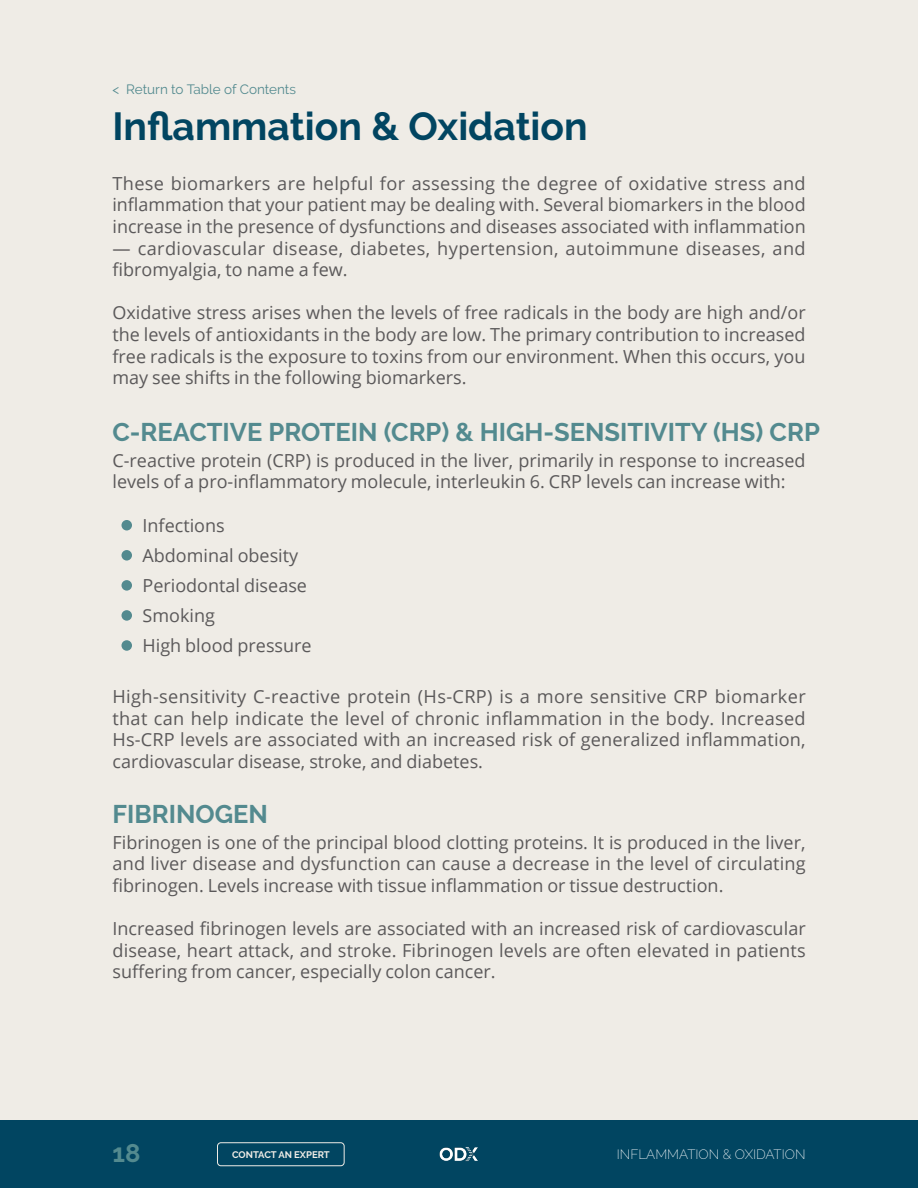
<style>
.page{position:relative;width:918px;height:1188px;background:#efece6}
.page>*{position:absolute;margin:0;border:0;box-sizing:border-box;transform-origin:0 0}
.t1{font:700 39px "Raleway";color:#014561}
.t2{font:700 25.5px "Raleway";color:#538a8f}
.t3{font:18px/21.6px "Open Sans";color:#5b595a;text-align:justify}
.t4{font:18px/21.6px "Open Sans";letter-spacing:.02em;color:#5b595a}
.t5{font:13.5px "Raleway";color:#538a8f}
.t6{font:200 13.5px "Raleway";color:#fff}
.t7{font:700 9.6px "Raleway";color:#efece6}
</style>
<div class="page">
<div style="left:0;top:1120px;width:918px;height:68px;background:#014561"></div>
<img style="left:439px;top:1147px;width:39px;height:15px">
<div style="left:122px;top:520px;width:10px;height:10px;background:#538a8f;border-radius:50%"></div>
<div style="left:122px;top:610px;width:10px;height:11px;background:#538a8f;border-radius:50%"></div>
<div style="left:122px;top:580px;width:10px;height:11px;background:#538a8f;border-radius:50%"></div>
<div style="left:122px;top:550px;width:10px;height:11px;background:#538a8f;border-radius:50%"></div>
<div style="left:122px;top:640px;width:10px;height:11px;background:#538a8f;border-radius:50%"></div>
<div style="left:217px;top:1142px;width:128px;height:24px;border:1px solid #efece6;border-radius:3px"></div>
<p class="t5" style="left:112px;top:81px;width:185px">&lt; Return to Table of Contents</p>
<h1 class="t1" style="left:112px;top:104px;width:477px">Inflammation &amp; Oxidation</h1>
<p class="t3" style="left:112px;top:172px;width:695px">These biomarkers are helpful for assessing the degree of oxidative stress and inflammation that your patient may be dealing with. Several biomarkers in the blood increase in the presence of dysfunctions and diseases associated with inflammation</p>
<p class="t4" style="left:112px;top:237px;width:695px">— cardiovascular disease, diabetes, hypertension, autoimmune diseases, and fibromyalgia, to name a few.</p>
<p class="t3" style="left:112px;top:302px;width:695px">Oxidative stress arises when the levels of free radicals in the body are high and/or the levels of antioxidants in the body are low. The primary contribution to increased free radicals is the exposure to toxins from our environment. When this occurs, you may see shifts in the following biomarkers.</p>
<h2 class="t2" style="left:112px;top:418px;width:709px">C-REACTIVE PROTEIN (CRP) &amp; HIGH-SENSITIVITY (HS) CRP</h2>
<p class="t3" style="left:112px;top:449px;width:695px">C-reactive protein (CRP) is produced in the liver, primarily in response to increased levels of a pro-inflammatory molecule, interleukin 6. CRP levels can increase with:</p>
<p class="t3" style="left:143px;top:510px;width:171px;line-height:30px;text-align:left">Infections<br>Abdominal obesity<br>Periodontal disease<br>Smoking<br>High blood pressure</p>
<p class="t3" style="left:112px;top:685px;width:695px">High-sensitivity C-reactive protein (Hs-CRP) is a more sensitive CRP biomarker that can help indicate the level of chronic inflammation in the body. Increased Hs-CRP levels are associated with an increased risk of generalized inflammation, cardiovascular disease, stroke, and diabetes.</p>
<h2 class="t2" style="left:112px;top:799px;width:157px">FIBRINOGEN</h2>
<p class="t3" style="left:112px;top:831px;width:695px">Fibrinogen is one of the principal blood clotting proteins. It is produced in the liver, and liver disease and dysfunction can cause a decrease in the level of circulating fibrinogen. Levels increase with tissue inflammation or tissue destruction.</p>
<p class="t3" style="left:112px;top:917px;width:695px">Increased fibrinogen levels are associated with an increased risk of cardiovascular disease, heart attack, and stroke. Fibrinogen levels are often elevated in patients suffering from cancer, especially colon cancer.</p>
<h2 class="t2" style="left:112px;top:1138px;width:29px">18</h2>
<p class="t7" style="left:232px;top:1149px;width:99px">CONTACT AN EXPERT</p>
<p class="t6" style="left:617px;top:1146px;width:190px">INFLAMMATION &amp; OXIDATION</p>
</div>
